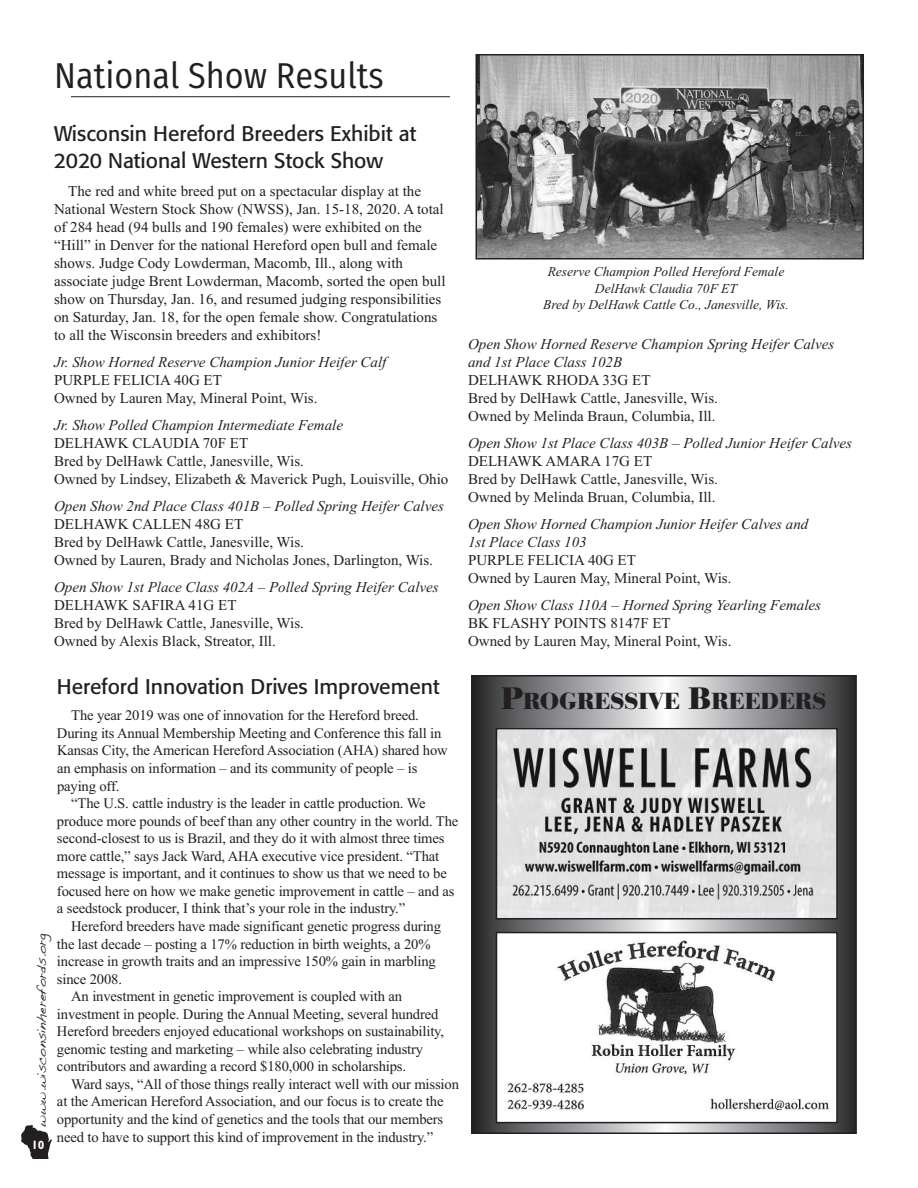
<style>
.page{position:relative;width:918px;height:1188px;background:#fff}
.page>*{position:absolute;margin:0;border:0;box-sizing:border-box;transform-origin:0 0}
.t1{font:36px "Fira Sans Condensed";color:#231f20}
.t2{font:800 22.5px "Bodoni";color:#231f20}
.t3{font:21px/26.4px "Formata";color:#231f20}
.t4{font:15px/18px "Times New Roman";color:#231f20}
.t5{font:italic 15px/18px "Times New Roman";color:#231f20}
.t6{font:14.7px "Times New Roman";letter-spacing:-.01em;color:#231f20}
.t7{font:italic 13.5px/16.2px "Times New Roman";color:#231f20;text-align:center}
.t8{font:13.5px "Handwriting Dakota";letter-spacing:-.005em;color:#231f20}
.t9{font:700 12px "Gentle Sans";color:#fff}
.s1{font-size:30px}
</style>
<div class="page">
<img style="left:22px;top:1126px;width:29px;height:33px">
<hr style="left:71px;top:96px;width:379px;height:1px;background:#231f20">
<img style="left:479px;top:57px;width:382px;height:200px">
<div style="left:476px;top:54px;width:388px;height:206px;border:2px solid #231f20"></div>
<svg style="left:474px;top:678px;width:380px;height:453px;background:#727274"></svg>
<div style="left:471px;top:675px;width:386px;height:459px;border:2px solid #231f20"></div>
<img style="left:499px;top:935px;width:336px;height:185px">
<div style="left:496px;top:932px;width:342px;height:191px;border:2px solid #231f20"></div>
<img style="left:499px;top:731px;width:336px;height:186px">
<div style="left:496px;top:728px;width:342px;height:192px;border:2px solid #231f20"></div>
<h1 class="t1" style="left:54px;top:61px;width:331px">National Show Results</h1>
<h3 class="t3" style="left:54px;top:122px;width:364px">Wisconsin Hereford Breeders Exhibit at<br>2020 National Western Stock Show</h3>
<p class="t4" style="left:54px;top:181px;width:393px;text-indent:14px">The red and white breed put on a spectacular display at the National Western Stock Show (NWSS), Jan. 15-18, 2020. A total of 284 head (94 bulls and 190 females) were exhibited on the “Hill” in Denver for the national Hereford open bull and female shows. Judge Cody Lowderman, Macomb, Ill., along with associate judge Brent Lowderman, Macomb, sorted the open bull show on Thursday, Jan. 16, and resumed judging responsibilities on Saturday, Jan. 18, for the open female show. Congratulations to all the Wisconsin breeders and exhibitors!</p>
<p class="t5" style="left:54px;top:352px;width:334px">Jr. Show Horned Reserve Champion Junior Heifer Calf</p>
<p class="t4" style="left:54px;top:370px;width:265px">PURPLE FELICIA 40G ET<br>Owned by Lauren May, Mineral Point, Wis.</p>
<p class="t5" style="left:54px;top:415px;width:291px">Jr. Show Polled Champion Intermediate Female</p>
<p class="t4" style="left:54px;top:433px;width:396px">DELHAWK CLAUDIA 70F ET<br>Bred by DelHawk Cattle, Janesville, Wis.<br>Owned by Lindsey, Elizabeth &amp; Maverick Pugh, Louisville, Ohio</p>
<p class="t5" style="left:54px;top:496px;width:391px">Open Show 2nd Place Class 401B – Polled Spring Heifer Calves</p>
<p class="t4" style="left:54px;top:514px;width:381px">DELHAWK CALLEN 48G ET<br>Bred by DelHawk Cattle, Janesville, Wis.<br>Owned by Lauren, Brady and Nicholas Jones, Darlington, Wis.</p>
<p class="t5" style="left:54px;top:577px;width:386px">Open Show 1st Place Class 402A – Polled Spring Heifer Calves</p>
<p class="t4" style="left:54px;top:595px;width:251px">DELHAWK SAFIRA 41G ET<br>Bred by DelHawk Cattle, Janesville, Wis.<br>Owned by Alexis Black, Streator, Ill.</p>
<p class="t7" style="left:543px;top:264px;width:247px">Reserve Champion Polled Hereford Female<br>DelHawk Claudia 70F ET<br>Bred by DelHawk Cattle Co., Janesville, Wis.</p>
<p class="t5" style="left:468px;top:334px;width:368px">Open Show Horned Reserve Champion Spring Heifer Calves and 1st Place Class 102B</p>
<p class="t4" style="left:468px;top:370px;width:251px">DELHAWK RHODA 33G ET<br>Bred by DelHawk Cattle, Janesville, Wis.<br>Owned by Melinda Braun, Columbia, Ill.</p>
<p class="t5" style="left:468px;top:433px;width:386px">Open Show 1st Place Class 403B – Polled Junior Heifer Calves</p>
<p class="t4" style="left:468px;top:451px;width:251px">DELHAWK AMARA 17G ET<br>Bred by DelHawk Cattle, Janesville, Wis.<br>Owned by Melinda Bruan, Columbia, Ill.</p>
<p class="t5" style="left:468px;top:514px;width:342px">Open Show Horned Champion Junior Heifer Calves and<br>1st Place Class 103</p>
<p class="t4" style="left:468px;top:550px;width:265px">PURPLE FELICIA 40G ET<br>Owned by Lauren May, Mineral Point, Wis.</p>
<p class="t5" style="left:468px;top:595px;width:355px">Open Show Class 110A – Horned Spring Yearling Females</p>
<p class="t4" style="left:468px;top:613px;width:265px">BK FLASHY POINTS 8147F ET<br>Owned by Lauren May, Mineral Point, Wis.</p>
<h3 class="t3" style="left:57px;top:675px;width:384px">Hereford Innovation Drives Improvement</h3>
<p class="t6" style="left:71px;top:707px;width:349px">The year 2019 was one of innovation for the Hereford breed.</p>
<p class="t6" style="left:57px;top:724px;width:386px">During its Annual Membership Meeting and Conference this fall in</p>
<p class="t6" style="left:57px;top:742px;width:392px">Kansas City, the American Hereford Association (AHA) shared how</p>
<p class="t6" style="left:57px;top:759px;width:362px">an emphasis on information – and its community of people – is</p>
<p class="t6" style="left:57px;top:777px;width:64px">paying off.</p>
<p class="t6" style="left:71px;top:794px;width:356px">“The U.S. cattle industry is the leader in cattle production. We</p>
<p class="t6" style="left:57px;top:812px;width:403px">produce more pounds of beef than any other country in the world. The</p>
<p class="t6" style="left:57px;top:830px;width:389px">second-closest to us is Brazil, and they do it with almost three times</p>
<p class="t6" style="left:57px;top:847px;width:384px">more cattle,” says Jack Ward, AHA executive vice president. “That</p>
<p class="t6" style="left:57px;top:865px;width:391px">message is important, and it continues to show us that we need to be</p>
<p class="t6" style="left:57px;top:882px;width:399px">focused here on how we make genetic improvement in cattle – and as</p>
<p class="t6" style="left:57px;top:900px;width:350px">a seedstock producer, I think that’s your role in the industry.”</p>
<p class="t6" style="left:71px;top:917px;width:371px">Hereford breeders have made significant genetic progress during</p>
<p class="t6" style="left:57px;top:935px;width:375px">the last decade – posting a 17% reduction in birth weights, a 20%</p>
<p class="t6" style="left:57px;top:952px;width:380px">increase in growth traits and an impressive 150% gain in marbling</p>
<p class="t6" style="left:57px;top:970px;width:67px">since 2008.</p>
<p class="t6" style="left:71px;top:988px;width:332px">An investment in genetic improvement is coupled with an</p>
<p class="t6" style="left:57px;top:1005px;width:383px">investment in people. During the Annual Meeting, several hundred</p>
<p class="t6" style="left:57px;top:1023px;width:389px">Hereford breeders enjoyed educational workshops on sustainability,</p>
<p class="t6" style="left:57px;top:1040px;width:368px">genomic testing and marketing – while also celebrating industry</p>
<p class="t6" style="left:57px;top:1058px;width:351px">contributors and awarding a record $180,000 in scholarships.</p>
<p class="t6" style="left:71px;top:1075px;width:389px">Ward says, “All of those things really interact well with our mission</p>
<p class="t6" style="left:57px;top:1093px;width:388px">at the American Hereford Association, and our focus is to create the</p>
<p class="t6" style="left:57px;top:1110px;width:388px">opportunity and the kind of genetics and the tools that our members</p>
<p class="t6" style="left:57px;top:1128px;width:378px">need to have to support this kind of improvement in the industry.”</p>
<p class="t8" style="left:33px;top:1126px;width:196px;rotate:-90deg">www.wisconsinherefords.org</p>
<p class="t9" style="left:31px;top:1138px;width:14px">10</p>
<h2 class="t2" style="left:501px;top:688px;width:327px"><span class="s1">P</span>ROGRESSIVE <span class="s1">B</span>REEDERS</h2>
</div>
